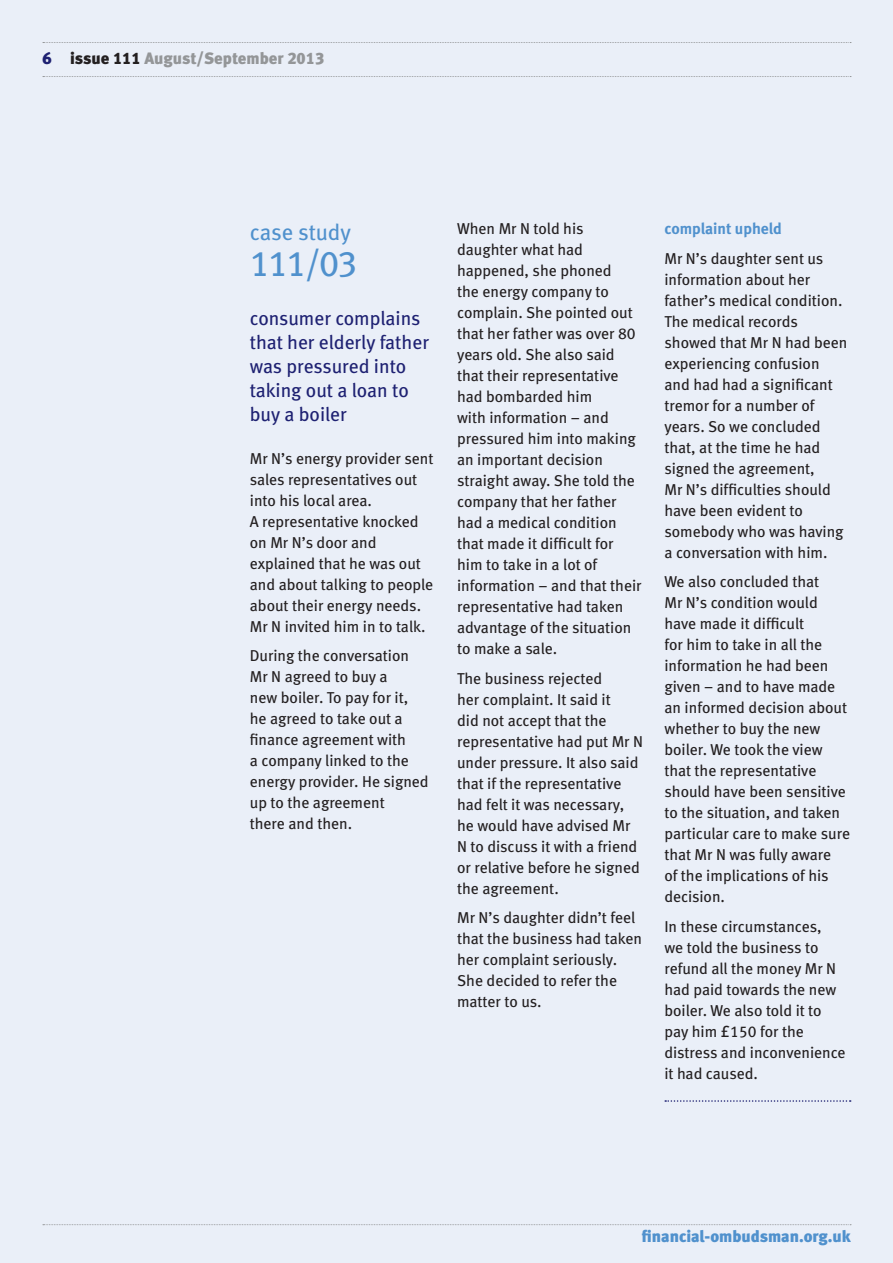
<style>
.page{position:relative;width:893px;height:1263px;background:#eaeff8}
.page>*{position:absolute;margin:0;border:0;box-sizing:border-box;transform-origin:0 0}
.t1{font:36px "Meta Book LF";color:#5091cd}
.t2{font:22.5px "Meta Book LF";letter-spacing:-.005em;color:#5091cd}
.t3{font:19.5px/24px "Meta Book LF";color:#1e2172}
.t4{font:16.5px "Meta Black LF";color:#949698}
.t5{font:16.5px "Meta Black LF";color:#5091cd}
.t6{font:15.75px/21px "Meta Book LF";color:#231f20}
.t7{font:15.75px "Meta Bold LF";color:#5091cd}
.s1{color:#1e2172}
.s2{color:#231f20}
</style>
<div class="page">
<svg style="left:43px;top:42px;width:808px;height:1px"></svg>
<svg style="left:43px;top:76px;width:808px;height:1px"></svg>
<svg style="left:43px;top:1224px;width:808px;height:1px"></svg>
<svg style="left:665px;top:1100px;width:186px;height:2px"></svg>
<p class="t4" style="left:43px;top:48px;width:283px"><span class="s1">6</span> <span class="s2">issue 111</span> August/September 2013</p>
<h5 class="t2" style="left:250px;top:219px;width:103px">case study</h5>
<h2 class="t1" style="left:250px;top:242px;width:109px">111/03</h2>
<h3 class="t3" style="left:250px;top:306px;width:181px">consumer complains that her elderly father was pressured into taking out a loan to buy a boiler</h3>
<p class="t6" style="left:250px;top:447px;width:185px">Mr N’s energy provider sent sales representatives out into his local area.<br>A representative knocked on Mr N’s door and explained that he was out and about talking to people about their energy needs.<br>Mr N invited him in to talk.</p>
<p class="t6" style="left:250px;top:645px;width:180px">During the conversation<br>Mr N agreed to buy a<br>new boiler. To pay for it, he agreed to take out a finance agreement with<br>a company linked to the energy provider. He signed up to the agreement<br>there and then.</p>
<p class="t6" style="left:457px;top:218px;width:186px">When Mr N told his daughter what had happened, she phoned<br>the energy company to complain. She pointed out that her father was over 80 years old. She also said that their representative had bombarded him<br>with information – and pressured him into making an important decision straight away. She told the company that her father had a medical condition that made it difficult for him to take in a lot of information – and that their representative had taken advantage of the situation to make a sale.</p>
<p class="t6" style="left:457px;top:668px;width:187px">The business rejected<br>her complaint. It said it<br>did not accept that the representative had put Mr N under pressure. It also said that if the representative had felt it was necessary, he would have advised Mr<br>N to discuss it with a friend or relative before he signed the agreement.</p>
<p class="t6" style="left:457px;top:907px;width:186px">Mr N’s daughter didn’t feel that the business had taken her complaint seriously.<br>She decided to refer the matter to us.</p>
<h6 class="t7" style="left:664px;top:220px;width:119px">complaint upheld</h6>
<p class="t6" style="left:664px;top:248px;width:185px">Mr N’s daughter sent us information about her father’s medical condition.<br>The medical records showed that Mr N had been experiencing confusion and had had a significant tremor for a number of years. So we concluded that, at the time he had signed the agreement,<br>Mr N’s difficulties should have been evident to somebody who was having a conversation with him.</p>
<p class="t6" style="left:664px;top:571px;width:187px">We also concluded that<br>Mr N’s condition would have made it difficult<br>for him to take in all the information he had been given – and to have made an informed decision about whether to buy the new boiler. We took the view that the representative should have been sensitive to the situation, and taken particular care to make sure that Mr N was fully aware<br>of the implications of his decision.</p>
<p class="t6" style="left:664px;top:916px;width:183px">In these circumstances,<br>we told the business to refund all the money Mr N had paid towards the new boiler. We also told it to pay him £150 for the distress and inconvenience it had caused.</p>
<p class="t5" style="left:642px;top:1226px;width:211px">financial-ombudsman.org.uk</p>
</div>
